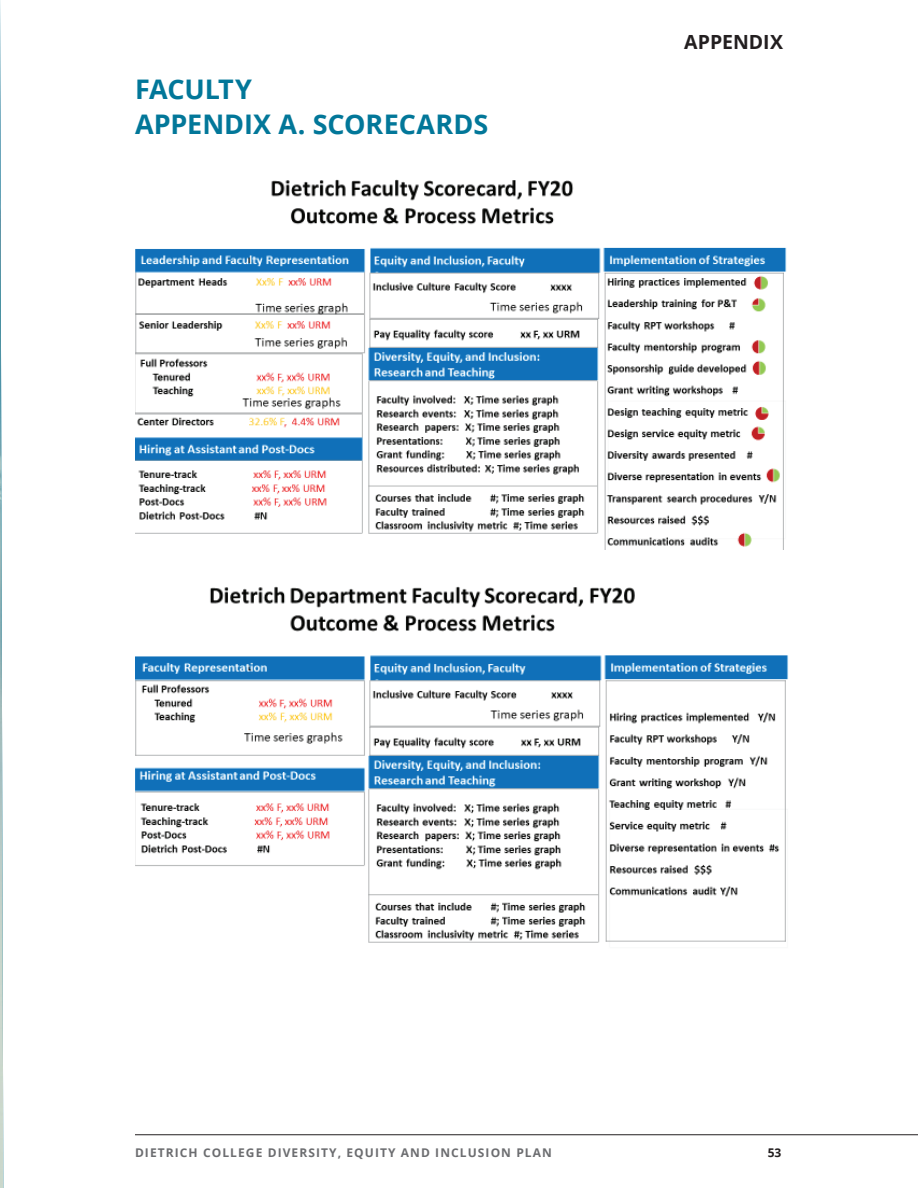
<style>
.page{position:relative;width:918px;height:1188px;background:#fff}
.page>*{position:absolute;margin:0;border:0;box-sizing:border-box;transform-origin:0 0}
.t1{font:700 27px/35.2px "Open Sans";letter-spacing:-.005em;color:#027799}
.t2{font:700 19.5px "Open Sans";letter-spacing:-.005em;color:#231f20}
.t3{font:700 12px "Open Sans";letter-spacing:.09em;color:#6c6d70}
.t4{font:700 12px "Open Sans";color:#231f20}
</style>
<div class="page">
<hr style="left:135px;top:1134px;width:783px;height:1px;background:#231f20">
<img style="left:0;top:0;width:3px;height:1188px">
<img style="left:135px;top:179px;width:652px;height:370px">
<img style="left:135px;top:586px;width:654px;height:357px">
<h1 class="t1" style="left:135px;top:71px;width:355px">FACULTY<br>APPENDIX A. SCORECARDS</h1>
<h2 class="t2" style="left:684px;top:28px;width:100px">APPENDIX</h2>
<p class="t3" style="left:135px;top:1144px;width:418px">DIETRICH COLLEGE DIVERSITY, EQUITY AND INCLUSION PLAN</p>
<p class="t4" style="left:768px;top:1144px;width:15px">53</p>
</div>
